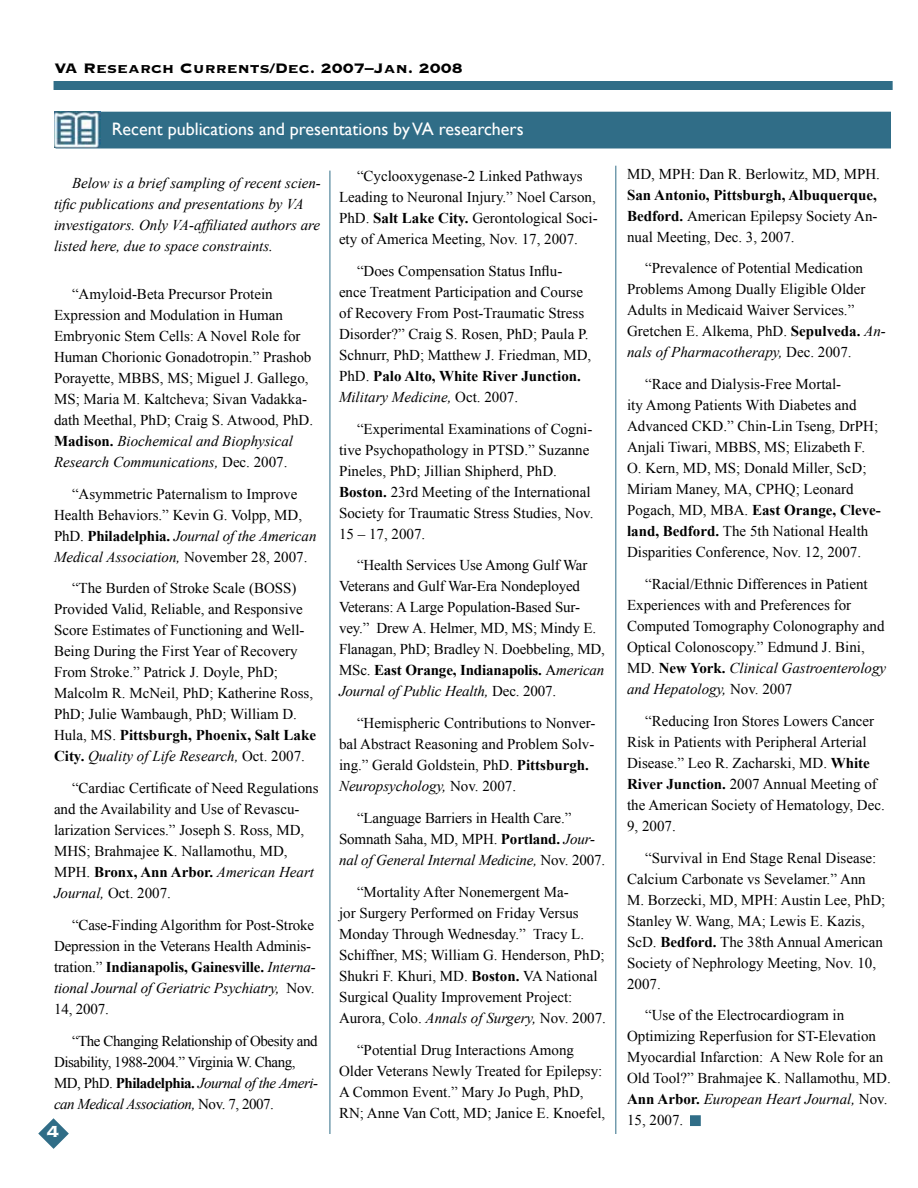
<style>
.page{position:relative;width:918px;height:1188px;background:#fff}
.page>*{position:absolute;margin:0;border:0;box-sizing:border-box;transform-origin:0 0}
.t1{font:21px "Copperplate Thirty Three BC";color:#fff}
.t2{font:18px "Gill Sans";color:#fff}
.t3{font:18px "Copperplate Thirty Three BC";color:#000}
.t4{font:15px/21px "Times New Roman";color:#000}
.t5{font:italic 15px/21px "Times New Roman";color:#000}
.t6{font:15px/21px "Times New Roman";letter-spacing:-.03em;color:#000}
.s1{font-weight:700}
.s2{font-style:italic}
</style>
<div class="page">
<div style="left:54px;top:81px;width:839px;height:9px;background:#306d87"></div>
<svg style="left:38px;top:1118px;width:31px;height:31px"></svg>
<hr style="left:330px;top:171px;width:1px;height:963px;background:#306d87">
<hr style="left:615px;top:166px;width:1px;height:968px;background:#306d87">
<div style="left:691px;top:1116px;width:9px;height:9px;background:#306d87"></div>
<div style="left:690px;top:1115px;width:11px;height:11px;border:2px solid #306d87"></div>
<div style="left:56px;top:112px;width:834px;height:36px;background:#306d87"></div>
<img style="left:54px;top:112px;width:47px;height:35px">
<p class="t3" style="left:54px;top:59px;width:410px">VA Research Currents/Dec. 2007–Jan. 2008</p>
<p class="t2" style="left:112px;top:119px;width:413px">Recent publications and presentations by VA researchers</p>
<p class="t5" style="left:54px;top:172px;width:268px;text-indent:18px">Below is a brief sampling of recent scien&shy;tific publications and presentations by VA investigators. Only VA-affiliated authors are listed here, due to space constraints.</p>
<p class="t4" style="left:54px;top:283px;width:261px;text-indent:18px">“Amyloid-Beta Precursor Protein Expression and Modulation in Human Embryonic Stem Cells: A Novel Role for Human Chorionic Gonadotropin.” Prashob Porayette, MBBS, MS; Miguel J. Gallego, MS; Maria M. Kaltcheva; Sivan Vadakka&shy;dath Meethal, PhD; Craig S. Atwood, PhD.<br><span class="s1">Madison.</span> <span class="s2">Biochemical and Biophysical Research Communications,</span> Dec. 2007.</p>
<p class="t4" style="left:54px;top:483px;width:264px;text-indent:18px">“Asymmetric Paternalism to Improve Health Behaviors.” Kevin G. Volpp, MD, PhD. <span class="s1">Philadelphia.</span> <span class="s2">Journal of the American Medical Association,</span> November 28, 2007.</p>
<p class="t4" style="left:54px;top:578px;width:264px;text-indent:18px">“The Burden of Stroke Scale (BOSS)<br>Provided Valid, Reliable, and Responsive Score Estimates of Functioning and Well-Being During the First Year of Recovery From Stroke.” Patrick J. Doyle, PhD; Malcolm R. McNeil, PhD; Katherine Ross, PhD; Julie Wambaugh, PhD; William D.<br>Hula, MS. <span class="s1">Pittsburgh, Phoenix, Salt Lake City.</span> <span class="s2">Quality of Life Research,</span> Oct. 2007.</p>
<p class="t4" style="left:54px;top:777px;width:266px;text-indent:18px">“Cardiac Certificate of Need Regulations and the Availability and Use of Revascu&shy;larization Services.” Joseph S. Ross, MD, MHS; Brahmajee K. Nallamothu, MD, MPH. <span class="s1">Bronx, Ann Arbor.</span> <span class="s2">American Heart Journal,</span> Oct. 2007.</p>
<p class="t4" style="left:54px;top:914px;width:263px;text-indent:18px">“Case-Finding Algorithm for Post-Stroke Depression in the Veterans Health Adminis&shy;tration.” <span class="s1">Indianapolis, Gainesville.</span> <span class="s2">Interna&shy;tional Journal of Geriatric Psychiatry,</span> Nov.<br>14, 2007.</p>
<p class="t6" style="left:54px;top:1030px;width:266px;text-indent:18px">“The Changing Relationship of Obesity and Disability, 1988-2004.” Virginia W. Chang, MD, PhD. <span class="s1">Philadelphia.</span> <span class="s2">Journal of the Ameri&shy;can Medical Association,</span> Nov. 7, 2007.</p>
<h1 class="t1" style="left:46px;top:1121px;width:14px">4</h1>
<p class="t4" style="left:339px;top:165px;width:260px;text-indent:18px">“Cyclooxygenase-2 Linked Pathways Leading to Neuronal Injury.” Noel Carson, PhD. <span class="s1">Salt Lake City.</span> Gerontological Soci&shy;ety of America Meeting, Nov. 17, 2007.</p>
<p class="t4" style="left:339px;top:260px;width:254px;text-indent:18px">“Does Compensation Status Influ&shy;ence Treatment Participation and Course of Recovery From Post-Traumatic Stress Disorder?” Craig S. Rosen, PhD; Paula P.<br>Schnurr, PhD; Matthew J. Friedman, MD, PhD. <span class="s1">Palo Alto, White River Junction.<br></span><span class="s2">Military Medicine,</span> Oct. 2007.</p>
<p class="t4" style="left:339px;top:418px;width:256px;text-indent:18px">“Experimental Examinations of Cogni&shy;tive Psychopathology in PTSD.” Suzanne Pineles, PhD; Jillian Shipherd, PhD.<br><span class="s1">Boston.</span> 23rd Meeting of the International Society for Traumatic Stress Studies, Nov.<br>15 – 17, 2007.</p>
<p class="t4" style="left:339px;top:555px;width:268px;text-indent:18px">“Health Services Use Among Gulf War Veterans and Gulf War-Era Nondeployed Veterans: A Large Population-Based Sur&shy;vey.” Drew A. Helmer, MD, MS; Mindy E.<br>Flanagan, PhD; Bradley N. Doebbeling, MD, MSc. <span class="s1">East Orange, Indianapolis.</span> A<span class="s2">merican Journal of Public Health,</span> Dec. 2007.</p>
<p class="t4" style="left:339px;top:712px;width:258px;text-indent:18px">“Hemispheric Contributions to Nonver&shy;bal Abstract Reasoning and Problem Solv&shy;ing.” Gerald Goldstein, PhD. <span class="s1">Pittsburgh.<br></span><span class="s2">Neuropsychology,</span> Nov. 2007.</p>
<p class="t4" style="left:339px;top:807px;width:268px;text-indent:18px">“Language Barriers in Health Care.”<br>Somnath Saha, MD, MPH. <span class="s1">Portland.</span> <span class="s2">Jour&shy;nal of General Internal Medicine,</span> Nov. 2007.</p>
<p class="t4" style="left:339px;top:881px;width:269px;text-indent:18px">“Mortality After Nonemergent Ma-<br>jor Surgery Performed on Friday Versus Monday Through Wednesday.” Tracy L.<br>Schiffner, MS; William G. Henderson, PhD; Shukri F. Khuri, MD. <span class="s1">Boston.</span> VA National Surgical Quality Improvement Project:<br>Aurora, Colo. <span class="s2">Annals of Surgery,</span> Nov. 2007.</p>
<p class="t4" style="left:339px;top:1039px;width:268px;text-indent:18px">“Potential Drug Interactions Among Older Veterans Newly Treated for Epilepsy:<br>A Common Event.” Mary Jo Pugh, PhD, RN; Anne Van Cott, MD; Janice E. Knoefel,</p>
<p class="t4" style="left:627px;top:163px;width:254px">MD, MPH: Dan R. Berlowitz, MD, MPH.</p>
<p class="t4" style="left:627px;top:184px;width:252px;text-align:justify"><span class="s1">San Antonio, Pittsburgh, Albuquerque, Bedford.</span> American Epilepsy Society An&shy;nual Meeting, Dec. 3, 2007.</p>
<p class="t4" style="left:627px;top:258px;width:260px;text-indent:18px">“Prevalence of Potential Medication Problems Among Dually Eligible Older Adults in Medicaid Waiver Services.” Gretchen E. Alkema, PhD. <span class="s1">Sepulveda.</span> <span class="s2">An&shy;nals of Pharmacotherapy,</span> Dec. 2007.</p>
<p class="t4" style="left:627px;top:373px;width:255px;text-indent:18px">“Race and Dialysis-Free Mortal-<br>ity Among Patients With Diabetes and Advanced CKD.” Chin-Lin Tseng, DrPH; Anjali Tiwari, MBBS, MS; Elizabeth F.<br>O. Kern, MD, MS; Donald Miller, ScD; Miriam Maney, MA, CPHQ; Leonard Pogach, MD, MBA. <span class="s1">East Orange, Cleve&shy;land, Bedford.</span> The 5th National Health Disparities Conference, Nov. 12, 2007.</p>
<p class="t4" style="left:627px;top:573px;width:261px;text-indent:18px">“Racial/Ethnic Differences in Patient Experiences with and Preferences for Computed Tomography Colonography and Optical Colonoscopy.” Edmund J. Bini, MD. <span class="s1">New York.</span> <span class="s2">Clinical Gastroenterology and Hepatology,</span> Nov. 2007</p>
<p class="t4" style="left:627px;top:710px;width:259px;text-indent:18px">“Reducing Iron Stores Lowers Cancer Risk in Patients with Peripheral Arterial Disease.” Leo R. Zacharski, MD. <span class="s1">White River Junction.</span> 2007 Annual Meeting of the American Society of Hematology, Dec.<br>9, 2007.</p>
<p class="t4" style="left:627px;top:847px;width:260px;text-indent:18px">“Survival in End Stage Renal Disease:<br>Calcium Carbonate vs Sevelamer.” Ann M. Borzecki, MD, MPH: Austin Lee, PhD; Stanley W. Wang, MA; Lewis E. Kazis, ScD. <span class="s1">Bedford.</span> The 38th Annual American Society of Nephrology Meeting, Nov. 10, 2007.</p>
<p class="t4" style="left:627px;top:1005px;width:265px;text-indent:18px">“Use of the Electrocardiogram in Optimizing Reperfusion for ST-Elevation Myocardial Infarction: A New Role for an Old Tool?” Brahmajee K. Nallamothu, MD.<br><span class="s1">Ann Arbor.</span> <span class="s2">European Heart Journal,</span> Nov.<br>15, 2007.</p>
</div>
